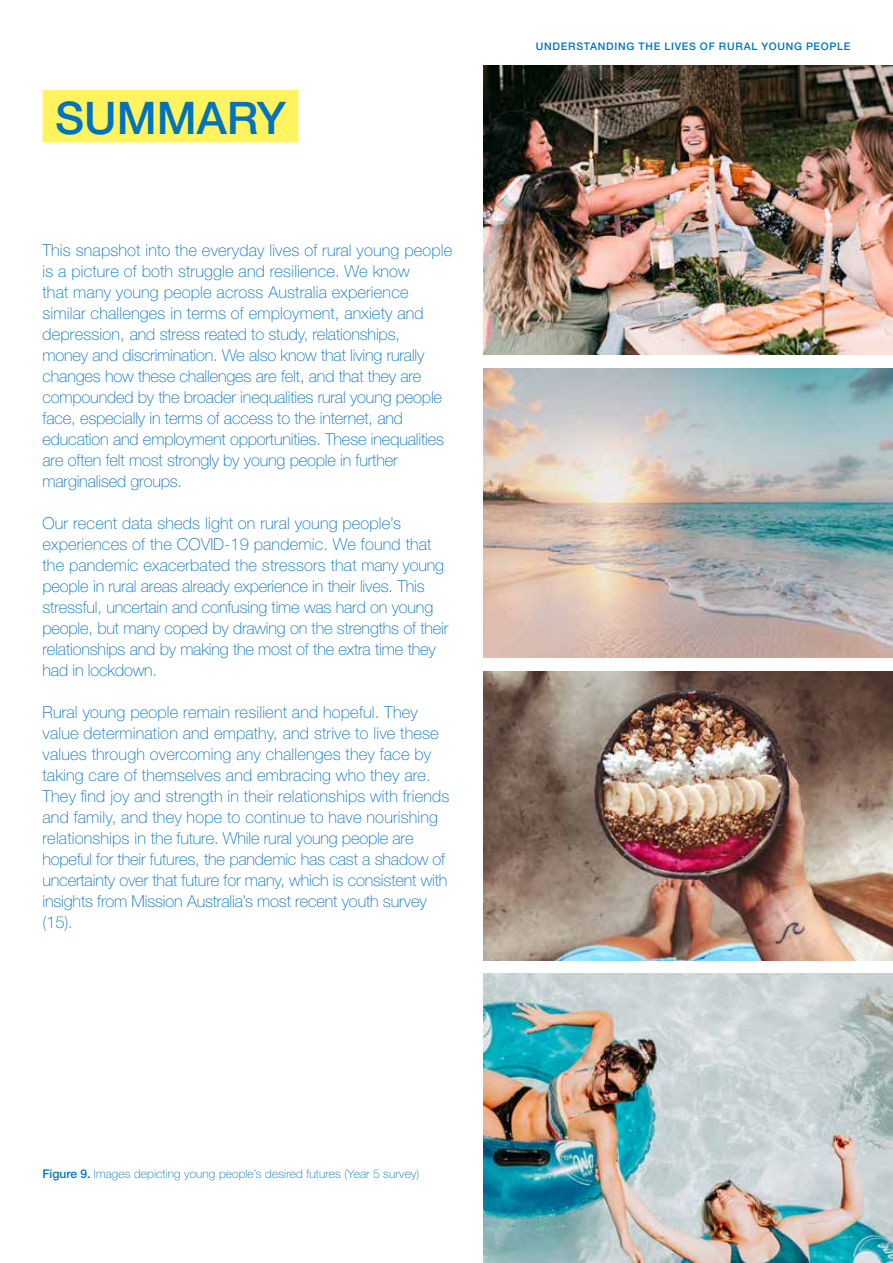
<style>
.page{position:relative;width:893px;height:1263px;background:#fff}
.page>*{position:absolute;margin:0;border:0;box-sizing:border-box;transform-origin:0 0}
.t1{font:500 45px "Helvetica Neue LT Std";color:#0073bc}
.t2{font:100 16.5px/21px "Helvetica Neue LT Std";letter-spacing:-.01em;color:#0073bc}
.t3{font:100 16.5px/21px "Helvetica Neue LT Std";letter-spacing:.01em;color:#0073bc}
.t4{font:100 12px "Helvetica Neue LT Std";letter-spacing:.01em;color:#0073bc}
.t5{font:500 10.5px "Helvetica Neue LT Std";letter-spacing:.07em;color:#0073bc}
.s1{font-weight:500}
</style>
<div class="page">
<div style="left:43px;top:90px;width:255px;height:52px;background:#fff45f"></div>
<img style="left:483px;top:368px;width:410px;height:289px">
<img style="left:483px;top:66px;width:410px;height:289px">
<img style="left:483px;top:974px;width:410px;height:289px">
<img style="left:483px;top:671px;width:410px;height:289px">
<h1 class="t1" style="left:55px;top:91px;width:232px">SUMMARY</h1>
<p class="t2" style="left:43px;top:239px;width:411px">This snapshot into the everyday lives of rural young people is a picture of both struggle and resilience. We know<br>that many young people across Australia experience similar challenges in terms of employment, anxiety and depression, and stress reated to study, relationships,<br>money and discrimination. We also know that living rurally changes how these challenges are felt, and that they are compounded by the broader inequalities rural young people face, especially in terms of access to the internet, and education and employment opportunities. These inequalities are often felt most strongly by young people in further marginalised groups.</p>
<p class="t2" style="left:43px;top:512px;width:407px">Our recent data sheds light on rural young people’s experiences of the COVID-19 pandemic. We found that the pandemic exacerbated the stressors that many young people in rural areas already experience in their lives. This stressful, uncertain and confusing time was hard on young people, but many coped by drawing on the strengths of their relationships and by making the most of the extra time they had in lockdown.</p>
<p class="t3" style="left:43px;top:701px;width:408px">Rural young people remain resilient and hopeful. They value determination and empathy, and strive to live these values through overcoming any challenges they face by taking care of themselves and embracing who they are.<br>They find joy and strength in their relationships with friends and family, and they hope to continue to have nourishing relationships in the future. While rural young people are hopeful for their futures, the pandemic has cast a shadow of uncertainty over that future for many, which is consistent with insights from Mission Australia’s most recent youth survey (15).</p>
<p class="t5" style="left:536px;top:40px;width:316px">UNDERSTANDING THE LIVES OF RURAL YOUNG PEOPLE</p>
<p class="t4" style="left:43px;top:1167px;width:378px"><span class="s1">Figure 9.</span> Images depicting young people’s desired futures (Year 5 survey)</p>
</div>
